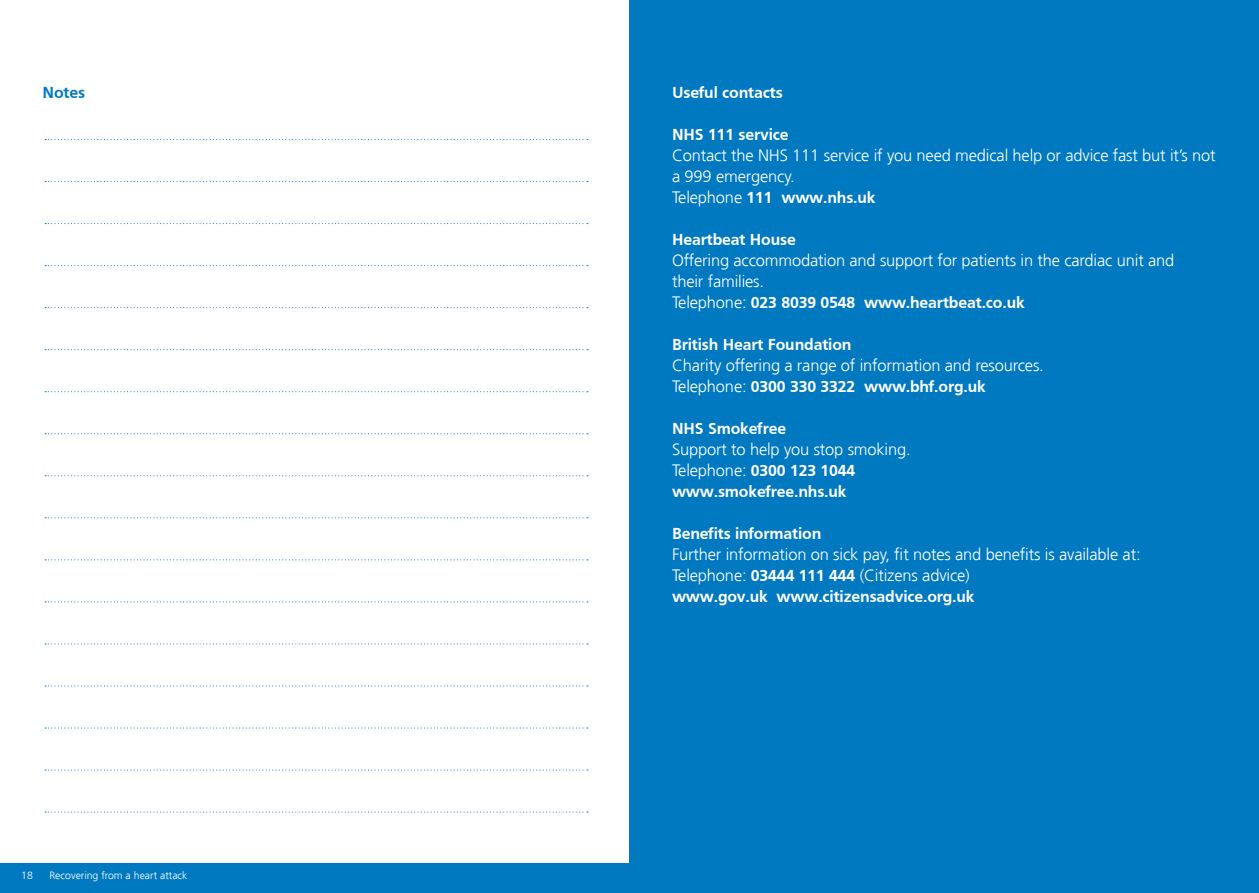
<style>
.page{position:relative;width:1259px;height:893px;background:#fff}
.page>*{position:absolute;margin:0;border:0;box-sizing:border-box;transform-origin:0 0}
.t1{font:300 16.5px/21px "Frutiger";letter-spacing:-.01em;color:#fff}
.t2{font:700 16.5px "Frutiger";letter-spacing:-.01em;color:#fff}
.t3{font:700 16.5px "Frutiger";letter-spacing:-.01em;color:#0079c1}
.t4{font:300 10.5px "Frutiger";color:#fff}
.s1{font-weight:700}
</style>
<div class="page">
<div style="left:629px;top:0;width:630px;height:893px;background:#0079c1"></div>
<div style="left:0;top:863px;width:642px;height:30px;background:#0079c1"></div>
<svg style="left:45px;top:139px;width:543px;height:1px"></svg>
<svg style="left:45px;top:475px;width:543px;height:1px"></svg>
<svg style="left:45px;top:307px;width:543px;height:1px"></svg>
<svg style="left:45px;top:643px;width:543px;height:1px"></svg>
<svg style="left:45px;top:223px;width:543px;height:1px"></svg>
<svg style="left:45px;top:559px;width:543px;height:1px"></svg>
<svg style="left:45px;top:391px;width:543px;height:1px"></svg>
<svg style="left:45px;top:727px;width:543px;height:1px"></svg>
<svg style="left:45px;top:181px;width:543px;height:1px"></svg>
<svg style="left:45px;top:517px;width:543px;height:1px"></svg>
<svg style="left:45px;top:349px;width:543px;height:1px"></svg>
<svg style="left:45px;top:685px;width:543px;height:1px"></svg>
<svg style="left:45px;top:265px;width:543px;height:1px"></svg>
<svg style="left:45px;top:601px;width:543px;height:1px"></svg>
<svg style="left:45px;top:433px;width:543px;height:1px"></svg>
<svg style="left:45px;top:769px;width:543px;height:2px"></svg>
<svg style="left:45px;top:812px;width:543px;height:1px"></svg>
<p class="t3" style="left:43px;top:83px;width:44px">Notes</p>
<p class="t4" style="left:21px;top:870px;width:13px">18</p>
<p class="t4" style="left:49px;top:870px;width:140px">Recovering from a heart attack</p>
<p class="t2" style="left:672px;top:82px;width:112px">Useful contacts</p>
<p class="t2" style="left:672px;top:124px;width:118px">NHS 111 service</p>
<p class="t1" style="left:672px;top:145px;width:545px">Contact the NHS 111 service if you need medical help or advice fast but it’s not a 999 emergency.<br>Telephone <span class="s1">111 www.nhs.uk</span></p>
<p class="t2" style="left:672px;top:229px;width:125px">Heartbeat House</p>
<p class="t1" style="left:672px;top:250px;width:504px">Offering accommodation and support for patients in the cardiac unit and their families.<br>Telephone: <span class="s1">023 8039 0548 www.heartbeat.co.uk</span></p>
<p class="t2" style="left:672px;top:334px;width:181px">British Heart Foundation</p>
<p class="t1" style="left:672px;top:355px;width:373px">Charity offering a range of information and resources.<br>Telephone: <span class="s1">0300 330 3322 www.bhf.org.uk</span></p>
<p class="t2" style="left:672px;top:418px;width:116px">NHS Smokefree</p>
<p class="t1" style="left:672px;top:439px;width:240px">Support to help you stop smoking.<br>Telephone: <span class="s1">0300 123 1044 www.smokefree.nhs.uk</span></p>
<p class="t2" style="left:672px;top:523px;width:151px">Benefits information</p>
<p class="t1" style="left:672px;top:544px;width:470px">Further information on sick pay, fit notes and benefits is available at:<br>Telephone: <span class="s1">03444 111 444</span> (Citizens advice)<br><span class="s1">www.gov.uk www.citizensadvice.org.uk</span></p>
</div>
